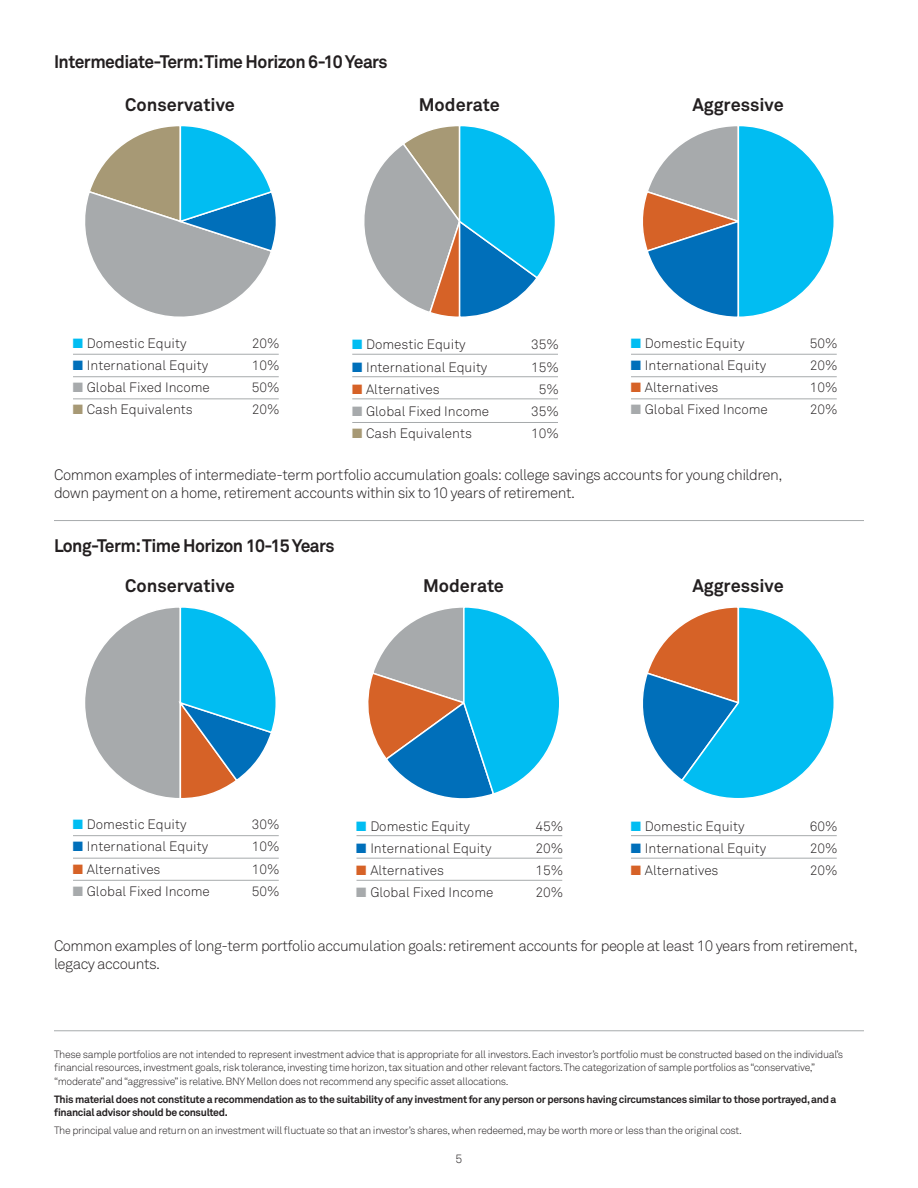
<style>
.page{position:relative;width:918px;height:1188px;background:#fff}
.page>*{position:absolute;margin:0;border:0;box-sizing:border-box;transform-origin:0 0}
.Subhead{font:700 18px "Akkurat Pro";letter-spacing:-.03em;color:#231f20}
.Subhead-2{font:700 18px "Akkurat Pro";letter-spacing:-.01em;color:#231f20}
.Body{font:15px/18px "Akkurat Light Pro";letter-spacing:-.03em;color:#231f20}
.t1{font:13.5px "Akkurat Light Pro";color:#231f20}
.t2{font:12px "Akkurat Light Pro";color:#231f20}
.Legal{font:10.5px/13.5px "Akkurat Light Pro";letter-spacing:-.03em;color:#231f20}
.Legal-2{font:700 10.5px/13.5px "Akkurat Pro";letter-spacing:-.03em;color:#231f20}
.s1{color:#01bdf2}
.s2{color:#006fba}
.s3{color:#a7aaac}
.s4{color:#a79975}
.s5{color:#d66227}
</style>
<div class="page">
<hr style="left:54px;top:520px;width:810px;height:1px;background:#a7aaac">
<hr style="left:54px;top:1030px;width:810px;height:1px;background:#a7aaac">
<svg style="left:85px;top:607px;width:191px;height:191px"></svg>
<hr style="left:73px;top:835px;width:206px;height:1px;background:#a7aaac">
<hr style="left:73px;top:858px;width:206px;height:1px;background:#a7aaac">
<hr style="left:73px;top:880px;width:206px;height:1px;background:#a7aaac">
<svg style="left:85px;top:126px;width:191px;height:191px"></svg>
<hr style="left:73px;top:354px;width:206px;height:1px;background:#a7aaac">
<hr style="left:73px;top:376px;width:206px;height:1px;background:#a7aaac">
<hr style="left:73px;top:398px;width:206px;height:1px;background:#a7aaac">
<svg style="left:368px;top:607px;width:191px;height:192px"></svg>
<hr style="left:357px;top:835px;width:205px;height:1px;background:#a7aaac">
<hr style="left:357px;top:858px;width:205px;height:1px;background:#a7aaac">
<hr style="left:357px;top:880px;width:205px;height:1px;background:#a7aaac">
<svg style="left:364px;top:126px;width:191px;height:191px"></svg>
<hr style="left:352px;top:354px;width:206px;height:1px;background:#a7aaac">
<hr style="left:352px;top:376px;width:206px;height:1px;background:#a7aaac">
<hr style="left:352px;top:398px;width:206px;height:1px;background:#a7aaac">
<hr style="left:352px;top:422px;width:206px;height:1px;background:#a7aaac">
<svg style="left:643px;top:607px;width:191px;height:191px"></svg>
<hr style="left:631px;top:835px;width:206px;height:1px;background:#a7aaac">
<hr style="left:631px;top:858px;width:206px;height:1px;background:#a7aaac">
<svg style="left:643px;top:126px;width:191px;height:191px"></svg>
<hr style="left:631px;top:354px;width:206px;height:1px;background:#a7aaac">
<hr style="left:631px;top:376px;width:206px;height:1px;background:#a7aaac">
<hr style="left:631px;top:398px;width:206px;height:1px;background:#a7aaac">
<p class="Subhead" style="left:54px;top:51px;width:335px">Intermediate-Term: Time Horizon 6-10 Years</p>
<p class="Subhead-2" style="left:125px;top:93px;width:111px">Conservative</p>
<p class="Subhead-2" style="left:419px;top:93px;width:82px">Moderate</p>
<p class="Subhead-2" style="left:692px;top:93px;width:93px">Aggressive</p>
<p class="t1" style="left:73px;top:335px;width:115px"><span class="s1">■</span> Domestic Equity</p>
<p class="t1" style="left:252px;top:335px;width:29px">20%</p>
<p class="t1" style="left:73px;top:357px;width:137px"><span class="s2">■</span> International Equity</p>
<p class="t1" style="left:252px;top:357px;width:29px">10%</p>
<p class="t1" style="left:73px;top:380px;width:139px"><span class="s3">■</span> Global Fixed Income</p>
<p class="t1" style="left:252px;top:380px;width:29px">50%</p>
<p class="t1" style="left:73px;top:402px;width:121px"><span class="s4">■</span> Cash Equivalents</p>
<p class="t1" style="left:252px;top:402px;width:29px">20%</p>
<p class="t1" style="left:352px;top:337px;width:115px"><span class="s1">■</span> Domestic Equity</p>
<p class="t1" style="left:531px;top:337px;width:29px">35%</p>
<p class="t1" style="left:352px;top:359px;width:137px"><span class="s2">■</span> International Equity</p>
<p class="t1" style="left:531px;top:359px;width:29px">15%</p>
<p class="t1" style="left:352px;top:381px;width:89px"><span class="s5">■</span> Alternatives</p>
<p class="t1" style="left:539px;top:381px;width:22px">5%</p>
<p class="t1" style="left:352px;top:403px;width:139px"><span class="s3">■</span> Global Fixed Income</p>
<p class="t1" style="left:531px;top:403px;width:29px">35%</p>
<p class="t1" style="left:352px;top:425px;width:121px"><span class="s4">■</span> Cash Equivalents</p>
<p class="t1" style="left:531px;top:425px;width:29px">10%</p>
<p class="t1" style="left:631px;top:335px;width:115px"><span class="s1">■</span> Domestic Equity</p>
<p class="t1" style="left:810px;top:335px;width:29px">50%</p>
<p class="t1" style="left:631px;top:357px;width:137px"><span class="s2">■</span> International Equity</p>
<p class="t1" style="left:810px;top:357px;width:29px">20%</p>
<p class="t1" style="left:631px;top:380px;width:89px"><span class="s5">■</span> Alternatives</p>
<p class="t1" style="left:810px;top:380px;width:29px">10%</p>
<p class="t1" style="left:631px;top:402px;width:139px"><span class="s3">■</span> Global Fixed Income</p>
<p class="t1" style="left:810px;top:402px;width:29px">20%</p>
<p class="Body" style="left:54px;top:466px;width:730px">Common examples of intermediate-term portfolio accumulation goals: college savings accounts for young children, down payment on a home, retirement accounts within six to 10 years of retirement.</p>
<p class="Subhead" style="left:54px;top:534px;width:282px">Long-Term: Time Horizon 10-15 Years</p>
<p class="Subhead-2" style="left:125px;top:575px;width:111px">Conservative</p>
<p class="Subhead-2" style="left:423px;top:575px;width:82px">Moderate</p>
<p class="Subhead-2" style="left:692px;top:575px;width:93px">Aggressive</p>
<p class="t1" style="left:73px;top:817px;width:115px"><span class="s1">■</span> Domestic Equity</p>
<p class="t1" style="left:252px;top:817px;width:29px">30%</p>
<p class="t1" style="left:73px;top:839px;width:137px"><span class="s2">■</span> International Equity</p>
<p class="t1" style="left:252px;top:839px;width:29px">10%</p>
<p class="t1" style="left:73px;top:861px;width:89px"><span class="s5">■</span> Alternatives</p>
<p class="t1" style="left:252px;top:861px;width:29px">10%</p>
<p class="t1" style="left:73px;top:883px;width:139px"><span class="s3">■</span> Global Fixed Income</p>
<p class="t1" style="left:252px;top:883px;width:29px">50%</p>
<p class="t1" style="left:356px;top:818px;width:115px"><span class="s1">■</span> Domestic Equity</p>
<p class="t1" style="left:535px;top:818px;width:29px">45%</p>
<p class="t1" style="left:356px;top:840px;width:137px"><span class="s2">■</span> International Equity</p>
<p class="t1" style="left:535px;top:840px;width:29px">20%</p>
<p class="t1" style="left:356px;top:862px;width:89px"><span class="s5">■</span> Alternatives</p>
<p class="t1" style="left:535px;top:862px;width:29px">15%</p>
<p class="t1" style="left:356px;top:885px;width:139px"><span class="s3">■</span> Global Fixed Income</p>
<p class="t1" style="left:535px;top:885px;width:29px">20%</p>
<p class="t1" style="left:631px;top:818px;width:115px"><span class="s1">■</span> Domestic Equity</p>
<p class="t1" style="left:810px;top:818px;width:29px">60%</p>
<p class="t1" style="left:631px;top:840px;width:137px"><span class="s2">■</span> International Equity</p>
<p class="t1" style="left:810px;top:840px;width:29px">20%</p>
<p class="t1" style="left:631px;top:862px;width:89px"><span class="s5">■</span> Alternatives</p>
<p class="t1" style="left:810px;top:862px;width:29px">20%</p>
<p class="Body" style="left:54px;top:937px;width:805px">Common examples of long-term portfolio accumulation goals: retirement accounts for people at least 10 years from retirement, legacy accounts.</p>
<p class="Legal" style="left:54px;top:1047px;width:791px">These sample portfolios are not intended to represent investment advice that is appropriate for all investors. Each investor’s portfolio must be constructed based on the individual’s financial resources, investment goals, risk tolerance, investing time horizon, tax situation and other relevant factors. The categorization of sample portfolios as “conservative,” “moderate” and “aggressive” is relative. BNY Mellon does not recommend any specific asset allocations.</p>
<p class="Legal-2" style="left:54px;top:1092px;width:784px">This material does not constitute a recommendation as to the suitability of any investment for any person or persons having circumstances similar to those portrayed, and a financial advisor should be consulted.</p>
<p class="Legal" style="left:54px;top:1124px;width:690px">The principal value and return on an investment will fluctuate so that an investor’s shares, when redeemed, may be worth more or less than the original cost.</p>
<p class="t2" style="left:456px;top:1152px;width:8px">5</p>
</div>
